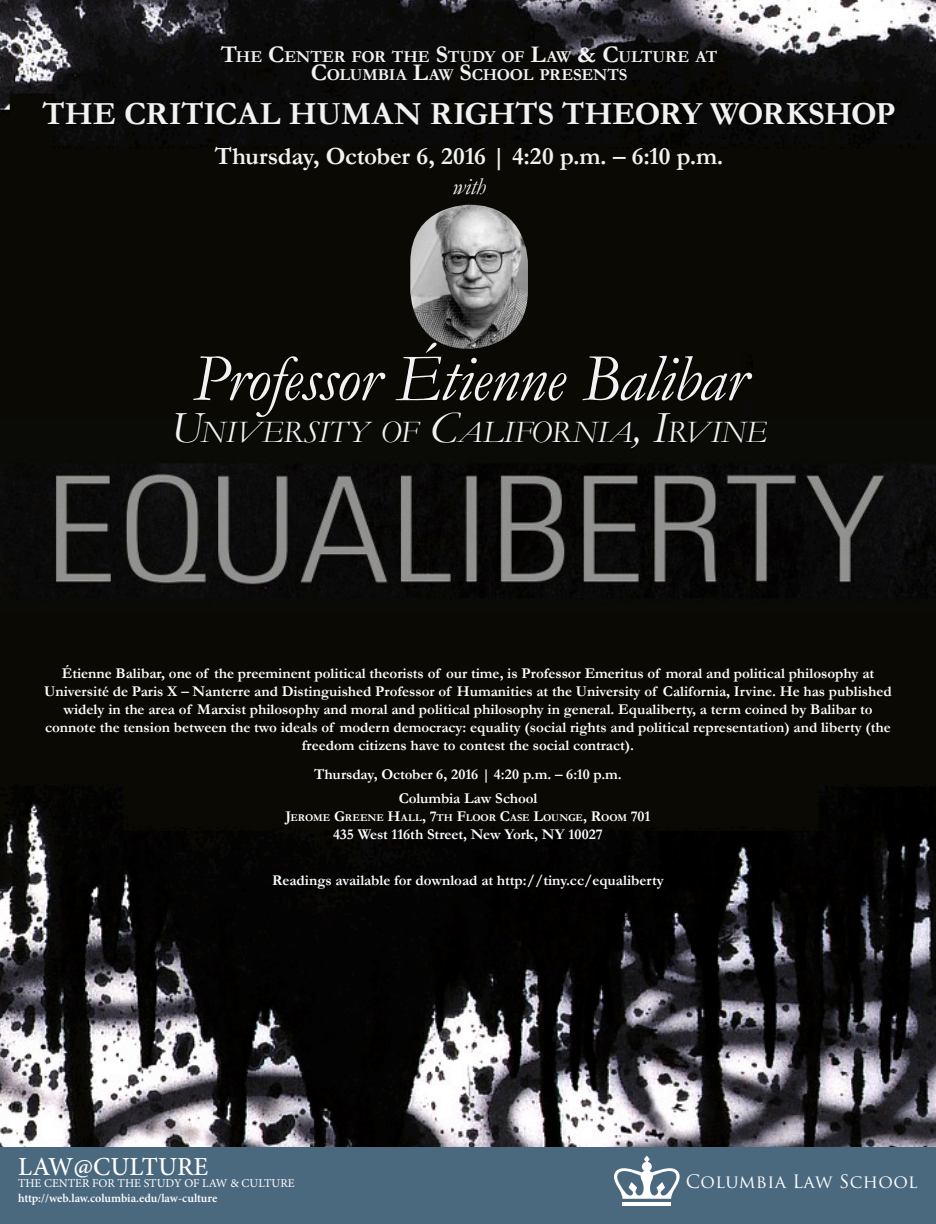
<style>
.page{position:relative;width:936px;height:1224px;background:#fff}
.page>*{position:absolute;margin:0;border:0;box-sizing:border-box;transform-origin:0 0}
.t1{font:italic 67.5px "Garamond";letter-spacing:-.02em;color:#fff}
.t2{font:700 32.5px "Garamond";letter-spacing:-.005em;color:#fff}
.t3{font:italic 31.5px "Garamond";letter-spacing:.01em;color:#fff}
.t4{font:500 26px "Minion Pro";color:#fff}
.t5{font:700 25px "Garamond";letter-spacing:-.01em;color:#fff}
.t6{font:italic 24px "Garamond";color:#fff}
.t7{font:18px "Trajan Pro";letter-spacing:.02em;color:#fff}
.t8{font:700 16.8px/18px "Garamond";letter-spacing:-.01em;color:#fff;text-align:center}
.t9{font:700 15px/18px "Garamond";color:#fff;text-align:center}
.t10{font:600 12px "Minion Pro";letter-spacing:-.005em;color:#fff}
.t11{font:12px "Minion Pro";color:#fff}
.t12{font:700 10.5px "Garamond";color:#fff}
.s1{font-size:24px}
.s2{font-size:45px}
.s3{font-size:15px}
</style>
<div class="page">
<img style="left:0;top:0;width:936px;height:1148px">
<img style="left:410px;top:205px;width:118px;height:129px">
<img style="left:0;top:419px;width:936px;height:193px">
<div style="left:0;top:1148px;width:936px;height:76px;background:#4a697e"></div>
<svg style="left:614px;top:1156px;width:66px;height:43px"></svg>
<hr style="left:622px;top:1202px;width:49px;height:4px;background:#fff">
<div style="left:174px;top:334px;width:594px;height:125px;background:#0a0903"></div>
<p class="t8" style="left:221px;top:48px;width:497px"><span class="s1">T</span>HE <span class="s1">C</span>ENTER FOR THE <span class="s1">S</span>TUDY OF <span class="s1">L</span>AW <span class="s1">&amp; C</span>ULTURE AT<br><span class="s1">C</span>OLUMBIA <span class="s1">L</span>AW <span class="s1">S</span>CHOOL PRESENTS</p>
<h2 class="t2" style="left:43px;top:91px;width:854px">THE CRITICAL HUMAN RIGHTS THEORY WORKSHOP</h2>
<h3 class="t5" style="left:215px;top:139px;width:510px">Thursday, October 6, 2016 | 4:20 p.m. – 6:10 p.m.</h3>
<h3 class="t6" style="left:452px;top:170px;width:35px">with</h3>
<h1 class="t1" style="left:193px;top:333px;width:555px">Professor Étienne Balibar</h1>
<h3 class="t3" style="left:171px;top:411px;width:598px"><span class="s2">U</span>NIVERSITY OF <span class="s2">C</span>ALIFORNIA<span class="s2">, I</span>RVINE</h3>
<p class="t9" style="left:44px;top:664px;width:849px">Étienne Balibar, one of the preeminent political theorists of our time, is Professor Emeritus of moral and political philosophy at Université de Paris X – Nanterre and Distinguished Professor of Humanities at the University of California, Irvine. He has published widely in the area of Marxist philosophy and moral and political philosophy in general. Equaliberty, a term coined by Balibar to connote the tension between the two ideals of modern democracy: equality (social rights and political representation) and liberty (the freedom citizens have to contest the social contract).</p>
<p class="t9" style="left:314px;top:765px;width:309px">Thursday, October 6, 2016 | 4:20 p.m. – 6:10 p.m.</p>
<p class="t9" style="left:399px;top:789px;width:140px">Columbia Law School</p>
<p class="t12" style="left:285px;top:810px;width:367px"><span class="s3">J</span>EROME <span class="s3">G</span>REENE <span class="s3">H</span>ALL<span class="s3">, 7</span>TH <span class="s3">F</span>LOOR <span class="s3">C</span>ASE <span class="s3">L</span>OUNGE<span class="s3">, R</span>OOM <span class="s3">701</span></p>
<p class="t9" style="left:333px;top:825px;width:271px">435 West 116th Street, New York, NY 10027</p>
<p class="t9" style="left:272px;top:871px;width:393px">Readings available for download at http://tiny.cc/equaliberty</p>
<p class="t4" style="left:18px;top:1149px;width:192px">LAW@CULTURE</p>
<p class="t11" style="left:18px;top:1176px;width:278px">THE CENTER FOR THE STUDY OF LAW &amp; CULTURE</p>
<p class="t10" style="left:18px;top:1190px;width:201px">http://web.law.columbia.edu/law-culture</p>
<p class="t7" style="left:686px;top:1170px;width:234px">Columbia Law School</p>
</div>
